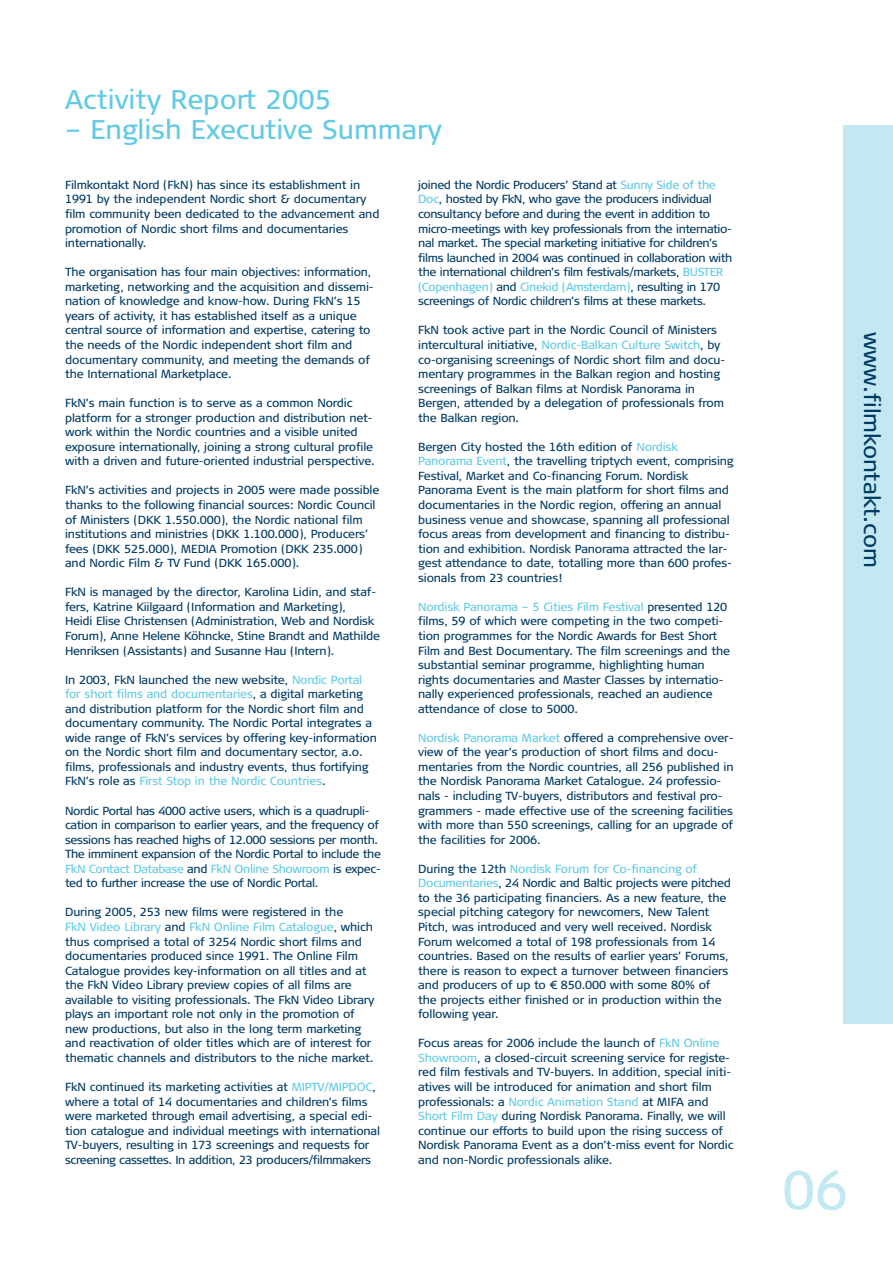
<style>
.page{position:relative;width:893px;height:1263px;background:#fff}
.page>*{position:absolute;margin:0;border:0;box-sizing:border-box;transform-origin:0 0}
.t1{font:54px "Signa Column";color:#c3e8f2}
.t2{font:27px "Signa Column";color:#62cae3}
.t3{font:22.5px "Signa Column";letter-spacing:-.005em;color:#003a63}
.t4{font:11.7px/14.5px "Signa Column";letter-spacing:-.01em;color:#003a63}
.t5{font:11.7px/14.5px "Signa Column";letter-spacing:-.03em;color:#003a63}
.s1{color:#62cae3}
</style>
<div class="page">
<div style="left:843px;top:126px;width:49px;height:898px;background:#c3e8f2"></div>
<h2 class="t2" style="left:65px;top:90px;width:267px">Activity Report 2005</h2>
<h2 class="t2" style="left:65px;top:120px;width:378px">– English Executive Summary</h2>
<p class="t5" style="left:418px;top:179px;width:316px">joined the Nordic Producers’ Stand at <span class="s1">Sunny Side of the Doc</span>, hosted by FkN, who gave the producers individual consultancy before and during the event in addition to micro-meetings with key professionals from the internatio&shy;nal market. The special marketing initiative for children’s films launched in 2004 was continued in collaboration with the international children’s film festivals/markets, <span class="s1">BUSTER (Copenhagen)</span> and <span class="s1">Cinekid (Amsterdam)</span>, resulting in 170 screenings of Nordic children’s films at these markets.</p>
<p class="t4" style="left:418px;top:324px;width:308px">FkN took active part in the Nordic Council of Ministers intercultural initiative, <span class="s1">Nordic-Balkan Culture Switch</span>, by co-organising screenings of Nordic short film and docu&shy;mentary programmes in the Balkan region and hosting screenings of Balkan films at Nordisk Panorama in Bergen, attended by a delegation of professionals from the Balkan region.</p>
<p class="t4" style="left:418px;top:441px;width:317px">Bergen City hosted the 16th edition of <span class="s1">Nordisk Panorama Event</span>, the travelling triptych event, comprising Festival, Market and Co-financing Forum. Nordisk Panorama Event is the main platform for short films and documentaries in the Nordic region, offering an annual business venue and showcase, spanning all professional focus areas from development and financing to distribu&shy;tion and exhibition. Nordisk Panorama attracted the lar&shy;gest attendance to date, totalling more than 600 profes&shy;sionals from 23 countries!</p>
<p class="t4" style="left:418px;top:601px;width:313px"><span class="s1">Nordisk Panorama – 5 Cities Film Festival</span> presented 120 films, 59 of which were competing in the two competi&shy;tion programmes for the Nordic Awards for Best Short Film and Best Documentary. The film screenings and the substantial seminar programme, highlighting human rights documentaries and Master Classes by internatio&shy;nally experienced professionals, reached an audience attendance of close to 5000.</p>
<p class="t4" style="left:418px;top:732px;width:317px"><span class="s1">Nordisk Panorama Market</span> offered a comprehensive over&shy;view of the year’s production of short films and docu&shy;mentaries from the Nordic countries, all 256 published in the Nordisk Panorama Market Catalogue. 24 professio&shy;nals - including TV-buyers, distributors and festival pro&shy;grammers - made effective use of the screening facilities with more than 550 screenings, calling for an upgrade of the facilities for 2006.</p>
<p class="t4" style="left:418px;top:863px;width:314px">During the 12th <span class="s1">Nordisk Forum for Co-financing of Documentaries</span>, 24 Nordic and Baltic projects were pitched to the 36 participating financiers. As a new feature, the special pitching category for newcomers, New Talent Pitch, was introduced and very well received. Nordisk Forum welcomed a total of 198 professionals from 14 countries. Based on the results of earlier years’ Forums, there is reason to expect a turnover between financiers and producers of up to € 850.000 with some 80% of the projects either finished or in production within the following year.</p>
<p class="t4" style="left:418px;top:1037px;width:317px">Focus areas for 2006 include the launch of <span class="s1">FkN Online Showroom</span>, a closed-circuit screening service for registe&shy;red film festivals and TV-buyers. In addition, special initi&shy;atives will be introduced for animation and short film professionals: a <span class="s1">Nordic Animation Stand</span> at MIFA and <span class="s1">Short Film Day</span> during Nordisk Panorama. Finally, we will continue our efforts to build upon the rising success of Nordisk Panorama Event as a don’t-miss event for Nordic and non-Nordic professionals alike.</p>
<p class="t4" style="left:65px;top:179px;width:316px">Filmkontakt Nord (FkN) has since its establishment in 1991 by the independent Nordic short &amp; documentary film community been dedicated to the advancement and promotion of Nordic short films and documentaries internationally.</p>
<p class="t4" style="left:65px;top:266px;width:310px">The organisation has four main objectives: information, marketing, networking and the acquisition and dissemi&shy;nation of knowledge and know-how. During FkN’s 15 years of activity, it has established itself as a unique central source of information and expertise, catering to the needs of the Nordic independent short film and documentary community, and meeting the demands of the International Marketplace.</p>
<p class="t4" style="left:65px;top:397px;width:311px">FkN’s main function is to serve as a common Nordic platform for a stronger production and distribution net&shy;work within the Nordic countries and a visible united exposure internationally, joining a strong cultural profile with a driven and future-oriented industrial perspective.</p>
<p class="t4" style="left:65px;top:484px;width:316px">FkN’s activities and projects in 2005 were made possible thanks to the following financial sources: Nordic Council of Ministers (DKK 1.550.000), the Nordic national film institutions and ministries (DKK 1.100.000), Producers’ fees (DKK 525.000), MEDIA Promotion (DKK 235.000) and Nordic Film &amp; TV Fund (DKK 165.000).</p>
<p class="t4" style="left:65px;top:586px;width:316px">FkN is managed by the director, Karolina Lidin, and staf&shy;fers, Katrine Kiilgaard (Information and Marketing),<br>Heidi Elise Christensen (Administration, Web and Nordisk Forum), Anne Helene Köhncke, Stine Brandt and Mathilde Henriksen (Assistants) and Susanne Hau (Intern).</p>
<p class="t4" style="left:65px;top:674px;width:313px">In 2003, FkN launched the new website, <span class="s1">Nordic Portal for short films and documentaries</span>, a digital marketing and distribution platform for the Nordic short film and documentary community. The Nordic Portal integrates a wide range of FkN’s services by offering key-information on the Nordic short film and documentary sector, a.o. films, professionals and industry events, thus fortifying FkN’s role as <span class="s1">First Stop in the Nordic Countries</span>.</p>
<p class="t5" style="left:65px;top:805px;width:317px">Nordic Portal has 4000 active users, which is a quadrupli&shy;cation in comparison to earlier years, and the frequency of sessions has reached highs of 12.000 sessions per month.<br>The imminent expansion of the Nordic Portal to include the <span class="s1">FkN Contact Database</span> and <span class="s1">FkN Online Showroom</span> is expec&shy;ted to further increase the use of Nordic Portal.</p>
<p class="t4" style="left:65px;top:906px;width:311px">During 2005, 253 new films were registered in the<br><span class="s1">FkN Video Library</span> and <span class="s1">FkN Online Film Catalogue</span>, which thus comprised a total of 3254 Nordic short films and documentaries produced since 1991. The Online Film Catalogue provides key-information on all titles and at the FkN Video Library preview copies of all films are available to visiting professionals. The FkN Video Library plays an important role not only in the promotion of new productions, but also in the long term marketing and reactivation of older titles which are of interest for thematic channels and distributors to the niche market.</p>
<p class="t4" style="left:65px;top:1081px;width:316px">FkN continued its marketing activities at <span class="s1">MIPTV/MIPDOC</span>, where a total of 14 documentaries and children’s films were marketed through email advertising, a special edi&shy;tion catalogue and individual meetings with international TV-buyers, resulting in 173 screenings and requests for screening cassettes. In addition, 23 producers/filmmakers</p>
<h3 class="t3" style="left:880px;top:332px;width:237px;rotate:90deg">www.filmkontakt.com</h3>
<h1 class="t1" style="left:782px;top:1171px;width:67px">06</h1>
</div>
